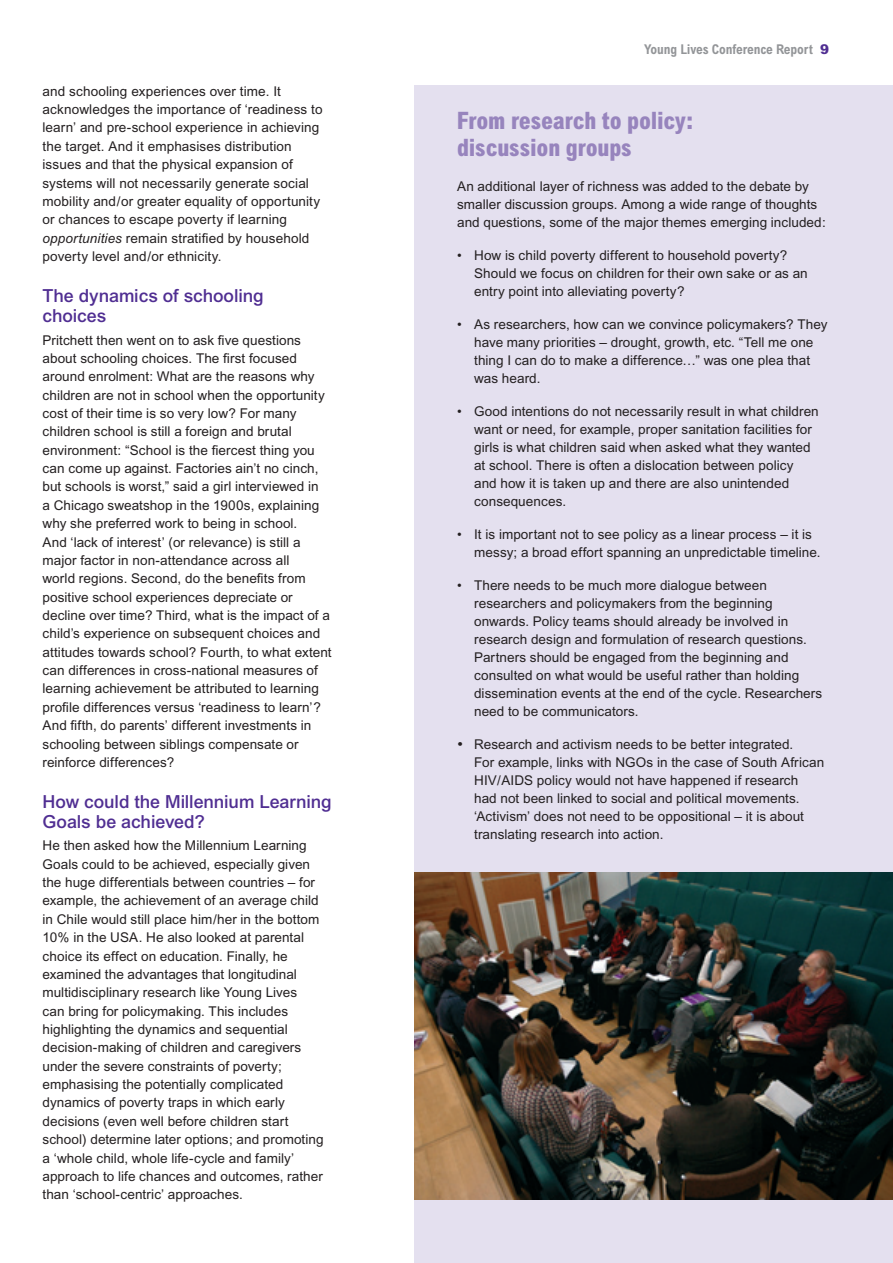
<style>
.page{position:relative;width:893px;height:1263px;background:#fff}
.page>*{position:absolute;margin:0;border:0;box-sizing:border-box;transform-origin:0 0}
.t1{font:800 condensed 24px/27px "Arial";letter-spacing:-.01em;color:#9784bd}
.t2{font:500 18px/19.8px "Arial";letter-spacing:-.005em;color:#502e92}
.t3{font:13.5px/18.3px "Arial";letter-spacing:.005em;color:#231f20}
.t4{font:700 condensed 13.5px "Arial";letter-spacing:-.01em;color:#939598}
.s1{font-style:italic}
.s2{font-weight:900;font-stretch:normal;color:#502e92}
</style>
<div class="page">
<div style="left:415px;top:85px;width:478px;height:1178px;background:#e4e0ef"></div>
<img style="left:415px;top:873px;width:478px;height:326px">
<p class="t3" style="left:43px;top:82px;width:282px">and schooling experiences over time. It acknowledges the importance of ‘readiness to learn’ and pre-school experience in achieving the target. And it emphasises distribution issues and that the physical expansion of systems will not necessarily generate social mobility and/or greater equality of opportunity or chances to escape poverty if learning <span class="s1">opportunities</span> remain stratified by household poverty level and/or ethnicity.</p>
<h2 class="t2" style="left:43px;top:286px;width:223px">The dynamics of schooling choices</h2>
<p class="t3" style="left:43px;top:331px;width:291px">Pritchett then went on to ask five questions about schooling choices. The first focused around enrolment: What are the reasons why children are not in school when the opportunity cost of their time is so very low? For many children school is still a foreign and brutal environment: “School is the fiercest thing you can come up against. Factories ain’t no cinch, but schools is worst,” said a girl interviewed in<br>a Chicago sweatshop in the 1900s, explaining why she preferred work to being in school.<br>And ‘lack of interest’ (or relevance) is still a major factor in non-attendance across all<br>world regions. Second, do the benefits from positive school experiences depreciate or decline over time? Third, what is the impact of a child’s experience on subsequent choices and attitudes towards school? Fourth, to what extent can differences in cross-national measures of learning achievement be attributed to learning profile differences versus ‘readiness to learn’?<br>And fifth, do parents’ different investments in schooling between siblings compensate or reinforce differences?</p>
<h2 class="t2" style="left:43px;top:791px;width:291px">How could the Millennium Learning<br>Goals be achieved?</h2>
<p class="t3" style="left:43px;top:836px;width:283px">He then asked how the Millennium Learning Goals could to be achieved, especially given the huge differentials between countries – for example, the achievement of an average child in Chile would still place him/her in the bottom 10% in the USA. He also looked at parental choice its effect on education. Finally, he examined the advantages that longitudinal multidisciplinary research like Young Lives<br>can bring for policymaking. This includes highlighting the dynamics and sequential decision-making of children and caregivers under the severe constraints of poverty; emphasising the potentially complicated dynamics of poverty traps in which early decisions (even well before children start school) determine later options; and promoting a ‘whole child, whole life-cycle and family’ approach to life chances and outcomes, rather than ‘school-centric’ approaches.</p>
<p class="t4" style="left:644px;top:41px;width:187px">Young Lives Conference Report <span class="s2">9</span></p>
<h1 class="t1" style="left:457px;top:107px;width:238px">From research to policy: discussion groups</h1>
<p class="t3" style="left:457px;top:177px;width:370px">An additional layer of richness was added to the debate by smaller discussion groups. Among a wide range of thoughts and questions, some of the major themes emerging included:</p>
<p class="t3" style="left:474px;top:246px;width:335px;text-indent:-17px">• How is child poverty different to household poverty?<br>Should we focus on children for their own sake or as an entry point into alleviating poverty?</p>
<p class="t3" style="left:474px;top:315px;width:355px;text-indent:-17px">• As researchers, how can we convince policymakers? They have many priorities – drought, growth, etc. “Tell me one thing I can do to make a difference…” was one plea that was heard.</p>
<p class="t3" style="left:474px;top:402px;width:346px;text-indent:-17px">• Good intentions do not necessarily result in what children want or need, for example, proper sanitation facilities for girls is what children said when asked what they wanted at school. There is often a dislocation between policy and how it is taken up and there are also unintended consequences.</p>
<p class="t3" style="left:474px;top:525px;width:348px;text-indent:-17px">• It is important not to see policy as a linear process – it is messy; a broad effort spanning an unpredictable timeline.</p>
<p class="t3" style="left:474px;top:576px;width:350px;text-indent:-17px">• There needs to be much more dialogue between researchers and policymakers from the beginning onwards. Policy teams should already be involved in research design and formulation of research questions.<br>Partners should be engaged from the beginning and consulted on what would be useful rather than holding dissemination events at the end of the cycle. Researchers need to be communicators.</p>
<p class="t3" style="left:474px;top:735px;width:352px;text-indent:-17px">• Research and activism needs to be better integrated.<br>For example, links with NGOs in the case of South African HIV/AIDS policy would not have happened if research had not been linked to social and political movements. ‘Activism’ does not need to be oppositional – it is about translating research into action.</p>
</div>
